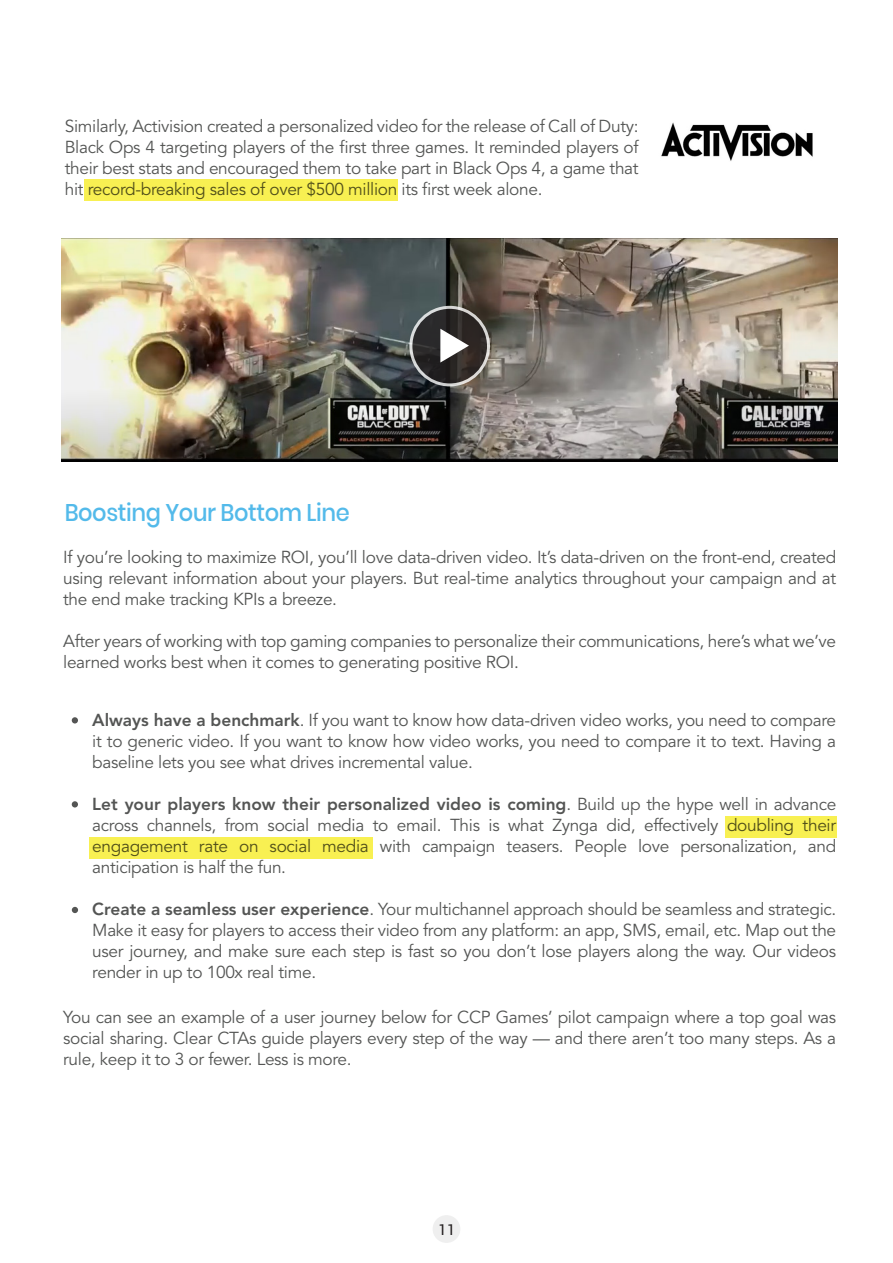
<style>
.page{position:relative;width:893px;height:1263px;background:#fff}
.page>*{position:absolute;margin:0;border:0;box-sizing:border-box;transform-origin:0 0}
.t1{font:500 24px "Poppins";letter-spacing:-.015em;color:#53baea;scale:.93 1}
.t2{font:17.25px/21px "Avenir LT Std";letter-spacing:-.02em;color:#545554;text-align:justify}
.t3{font:15px "Roboto";color:#231f20}
.s1{font-weight:800}
</style>
<div class="page">
<div style="left:84px;top:179px;width:313px;height:21px;background:#f8f052"></div>
<div style="left:89px;top:837px;width:284px;height:21px;background:#f8f052"></div>
<div style="left:725px;top:816px;width:112px;height:21px;background:#f8f052"></div>
<div style="left:433px;top:1215px;width:27px;height:28px;background:#efefef;border-radius:50%"></div>
<img style="left:62px;top:238px;width:776px;height:223px">
<svg style="left:411px;top:307px;width:77px;height:78px;background:#343130"></svg>
<div style="left:409px;top:306px;width:81px;height:80px;border:3px solid #fff;border-radius:50%"></div>
<svg style="left:440px;top:329px;width:29px;height:34px"></svg>
<svg style="left:72px;top:717px;width:6px;height:6px"></svg>
<svg style="left:72px;top:801px;width:6px;height:6px"></svg>
<svg style="left:72px;top:907px;width:6px;height:6px"></svg>
<img style="left:661px;top:122px;width:152px;height:39px">
<p class="t2" style="left:65px;top:116px;width:575px">Similarly, Activision created a personalized video for the release of Call of Duty:<br>Black Ops 4 targeting players of the first three games. It reminded players of their best stats and encouraged them to take part in Black Ops 4, a game that hit record-breaking sales of over $500 million its first week alone.</p>
<h1 class="t1" style="left:65px;top:499px;width:308px">Boosting Your Bottom Line</h1>
<p class="t2" style="left:63px;top:547px;width:775px">If you’re looking to maximize ROI, you’ll love data-driven video. It’s data-driven on the front-end, created using relevant information about your players. But real-time analytics throughout your campaign and at the end make tracking KPIs a breeze.</p>
<p class="t2" style="left:63px;top:631px;width:774px">After years of working with top gaming companies to personalize their communications, here’s what we’ve learned works best when it comes to generating positive ROI.</p>
<p class="t2" style="left:92px;top:710px;width:745px"><span class="s1">Always have a benchmark</span>. If you want to know how data-driven video works, you need to compare it to generic video. If you want to know how video works, you need to compare it to text. Having a baseline lets you see what drives incremental value.</p>
<p class="t2" style="left:92px;top:794px;width:745px"><span class="s1">Let your players know their personalized video is coming</span>. Build up the hype well in advance across channels, from social media to email. This is what Zynga did, effectively doubling their engagement rate on social media with campaign teasers. People love personalization, and anticipation is half the fun.</p>
<p class="t2" style="left:92px;top:899px;width:745px"><span class="s1">Create a seamless user experience</span>. Your multichannel approach should be seamless and strategic.<br>Make it easy for players to access their video from any platform: an app, SMS, email, etc. Map out the user journey, and make sure each step is fast so you don’t lose players along the way. Our videos render in up to 100x real time.</p>
<p class="t2" style="left:63px;top:1007px;width:774px">You can see an example of a user journey below for CCP Games’ pilot campaign where a top goal was social sharing. Clear CTAs guide players every step of the way — and there aren’t too many steps. As a rule, keep it to 3 or fewer. Less is more.</p>
<p class="t3" style="left:439px;top:1219px;width:18px">11</p>
</div>
